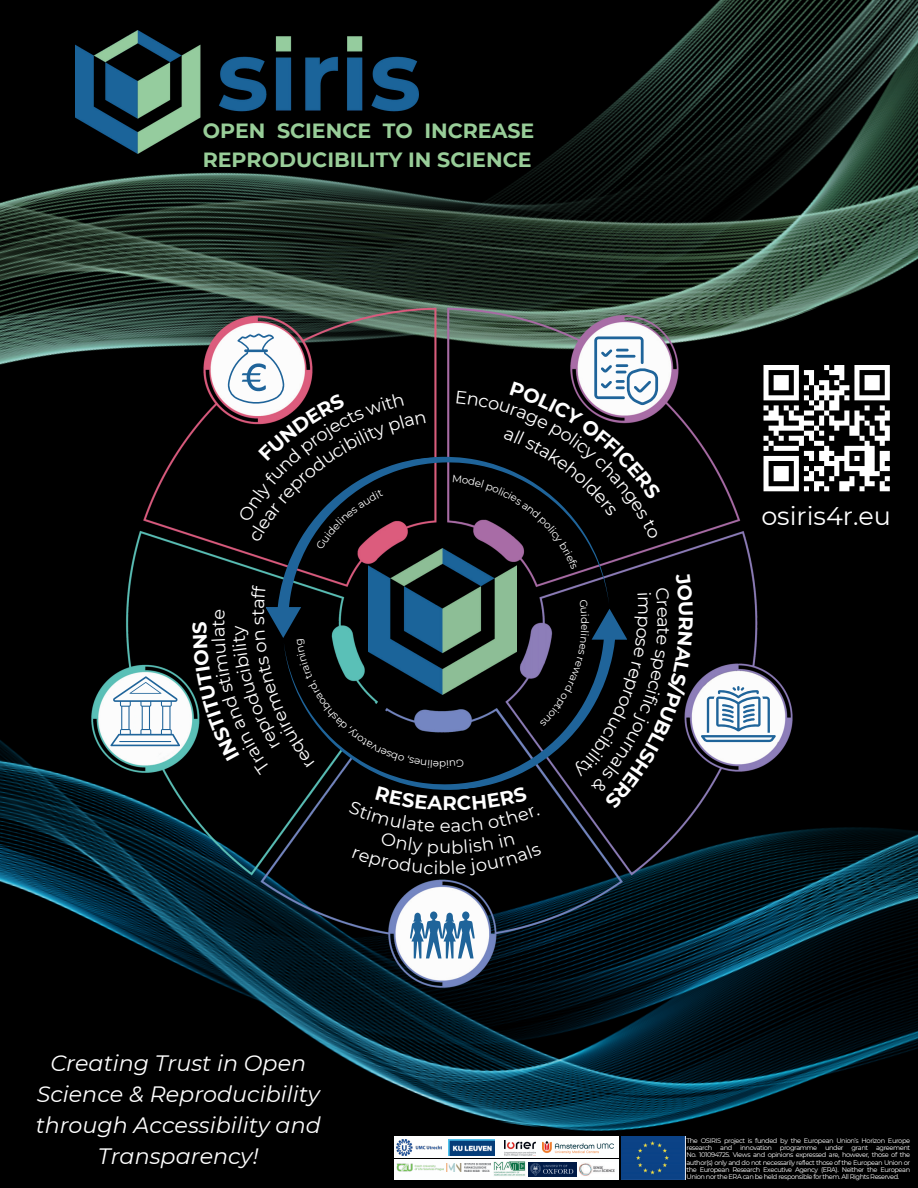
<style>
.page{position:relative;width:918px;height:1188px;background:#000}
.page>*{position:absolute;margin:0;border:0;box-sizing:border-box;transform-origin:0 0}
.t1{font:25.5px "Montserrat";color:#fff}
.t2{font:italic 22.2px/30.8px "Montserrat";color:#fff;text-align:center}
.t3{font:700 20.55px/28.8px "Montserrat";color:#98cd98}
.t4{font:700 19.5px "Montserrat";color:#fff}
.t5{font:18px "Montserrat";color:#fff}
.t6{font:6.6px/7.4px "Montserrat";letter-spacing:-.065em;color:#fff;text-align:justify}
</style>
<div class="page">
<img style="left:0;top:0;width:918px;height:365px">
<img style="left:0;top:710px;width:918px;height:470px">
<img style="left:92px;top:300px;width:701px;height:703px">
<svg style="left:110px;top:676px;width:70px;height:70px;background:#d0dee7"></svg>
<svg style="left:701px;top:686px;width:75px;height:56px;background:#b9cdde"></svg>
<svg style="left:410px;top:911px;width:65px;height:47px;background:#87abc8"></svg>
<div style="left:753px;top:355px;width:147px;height:146px;background:#000"></div>
<svg style="left:764px;top:365px;width:126px;height:126px"></svg>
<div style="left:880px;top:486px;width:10px;height:5px;background:#fff"></div>
<div style="left:394px;top:1137px;width:225px;height:21px;background:#fdfefe"></div>
<img style="left:504px;top:1140px;width:31px;height:16px">
<img style="left:448px;top:1140px;width:47px;height:16px">
<img style="left:543px;top:1141px;width:70px;height:13px">
<img style="left:397px;top:1140px;width:45px;height:15px">
<div style="left:394px;top:1160px;width:225px;height:20px;background:#fdfefe"></div>
<img style="left:446px;top:1164px;width:45px;height:7px">
<img style="left:528px;top:1162px;width:49px;height:15px">
<img style="left:494px;top:1161px;width:31px;height:15px">
<img style="left:579px;top:1163px;width:36px;height:13px">
<img style="left:397px;top:1158px;width:47px;height:14px">
<img style="left:621px;top:1137px;width:64px;height:43px">
<img style="left:76px;top:30px;width:343px;height:123px">
<svg style="left:193px;top:334px;width:500px;height:542px"></svg>
<h3 class="t3" style="left:203px;top:115px;width:333px">OPEN SCIENCE TO INCREASE<br>REPRODUCIBILITY IN SCIENCE</h3>
<h3 class="t4" style="left:186px;top:634px;width:14px;rotate:-90deg">S</h3>
<h3 class="t5" style="left:245px;top:616px;width:9px;rotate:-90deg">t</h3>
<h2 class="t2" style="left:36px;top:1047px;width:287px">Creating Trust in Open<br>Science &amp; Reproducibility through Accessibility and<br>Transparency!</h2>
<h3 class="t4" style="left:443px;top:789px;width:16px">R</h3>
<h3 class="t5" style="left:440px;top:814px;width:12px">e</h3>
<h3 class="t5" style="left:657px;top:596px;width:21px;rotate:90deg">m</h3>
<h1 class="t1" style="left:761px;top:499px;width:131px">osiris4r.eu</h1>
<p class="t6" style="left:686px;top:1136px;width:225px">The OSIRIS project is funded by the European Union’s Horizon Europe research and innovation programme under grant agreement No. 101094725. Views and opinions expressed are, however, those of the author(s) only and do not necessarily reflect those of the European Union or the European Research Executive Agency (ERA). Neither the European Union nor the ERA can be held responsible for them. All Rights Reserved.</p>
</div>
